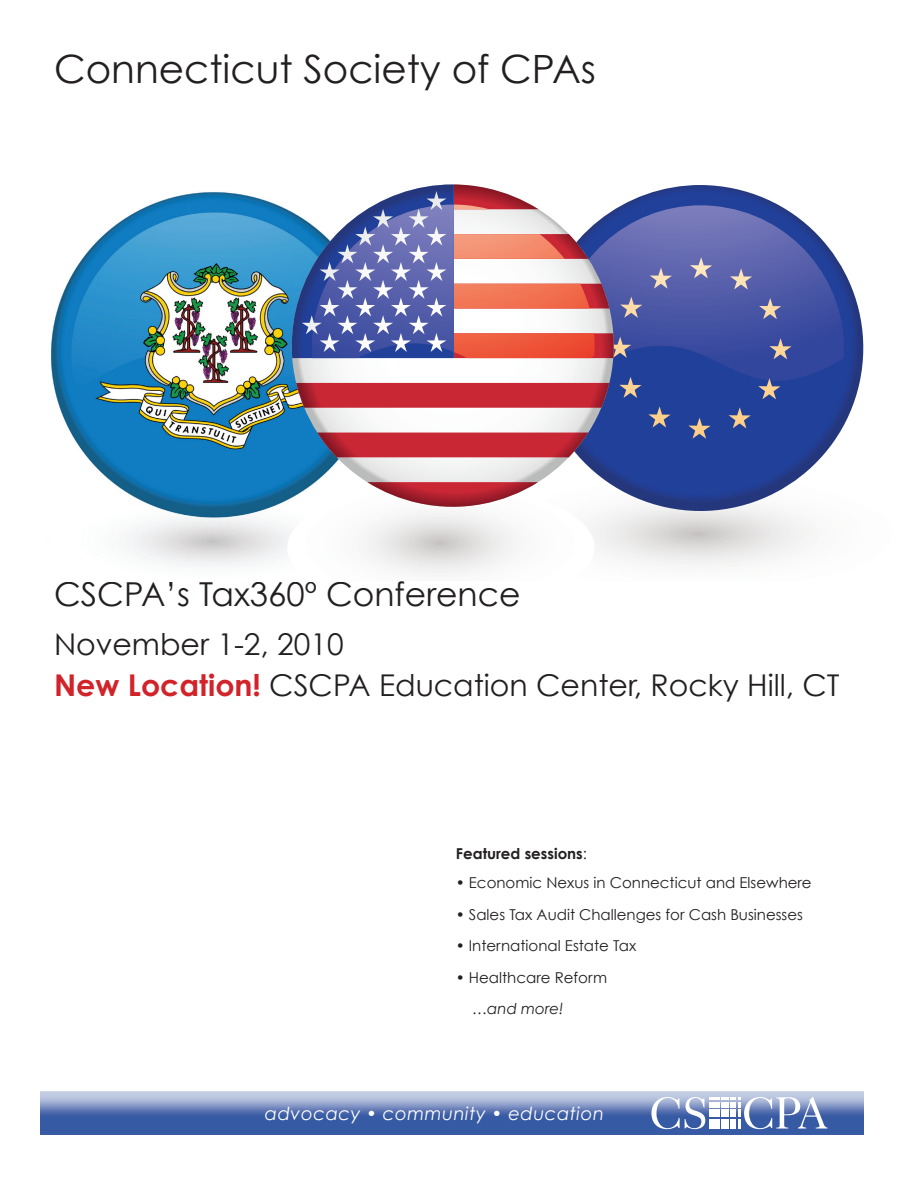
<style>
.page{position:relative;width:918px;height:1188px;background:#fff}
.page>*{position:absolute;margin:0;border:0;box-sizing:border-box;transform-origin:0 0}
.t1{font:39px "Century Gothic";color:#231f20}
.t2{font:33px "Century Gothic";color:#231f20}
.t3{font:30px/40.5px "Century Gothic";color:#231f20}
.t4{font:italic 18px "Century Gothic";letter-spacing:.03em;color:#fff}
.t5{font:15px "Century Gothic";color:#231f20}
.t6{font:700 15px "Century Gothic";color:#231f20}
.t7{font:italic 15px "Century Gothic";color:#231f20}
.s1{font-family:"Century Gothic Std";font-weight:700;color:#d1232a}
.s2{font-weight:400}
</style>
<div class="page">
<svg style="left:40px;top:1092px;width:824px;height:43px;background:#6b84bb"></svg>
<svg style="left:595px;top:526px;width:217px;height:40px"></svg>
<svg style="left:595px;top:185px;width:269px;height:341px"></svg>
<svg style="left:629px;top:205px;width:220px;height:190px;background:#5c69af"></svg>
<svg style="left:629px;top:257px;width:163px;height:182px;background:#4254a0"></svg>
<img style="left:51px;top:192px;width:236px;height:375px">
<svg style="left:287px;top:522px;width:308px;height:53px"></svg>
<svg style="left:277px;top:185px;width:352px;height:337px"></svg>
<svg style="left:296px;top:185px;width:318px;height:327px"></svg>
<svg style="left:291px;top:184px;width:304px;height:174px"></svg>
<h1 class="t1" style="left:54px;top:45px;width:544px">Connecticut Society of CPAs</h1>
<h2 class="t2" style="left:54px;top:574px;width:468px">CSCPA’s Tax360º Conference</h2>
<h3 class="t3" style="left:54px;top:624px;width:787px">November 1-2, 2010<br><span class="s1">New Location!</span> CSCPA Education Center, Rocky Hill, CT</h3>
<p class="t6" style="left:456px;top:844px;width:133px">Featured sessions<span class="s2">:</span></p>
<p class="t5" style="left:456px;top:874px;width:358px">• Economic Nexus in Connecticut and Elsewhere</p>
<p class="t5" style="left:456px;top:905px;width:349px">• Sales Tax Audit Challenges for Cash Businesses</p>
<p class="t5" style="left:456px;top:937px;width:182px">• International Estate Tax</p>
<p class="t5" style="left:456px;top:968px;width:153px">• Healthcare Reform</p>
<p class="t7" style="left:472px;top:1000px;width:93px">…and more!</p>
<p class="t4" style="left:265px;top:1102px;width:341px">advocacy • community • education</p>
</div>
